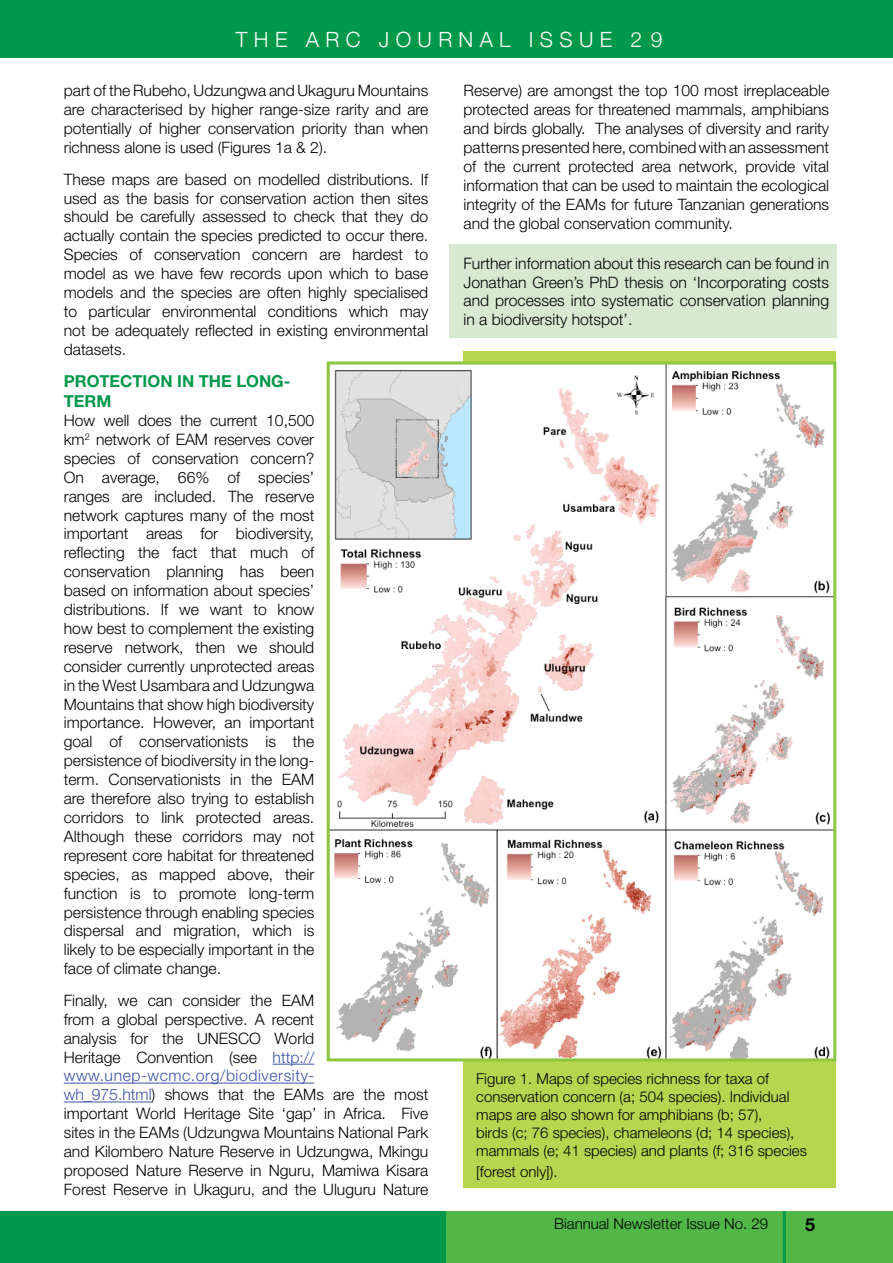
<style>
.page{position:relative;width:893px;height:1263px;background:#fff}
.page>*{position:absolute;margin:0;border:0;box-sizing:border-box;transform-origin:0 0}
.t1{font:300 21px "Helvetica Neue";letter-spacing:.3em;color:#fff}
.t2{font:700 18px "Helvetica Neue LT Std";color:#000}
.t3{font:700 16.5px/19.8px "Helvetica Neue LT Std";color:#00984a}
.t4{font:300 15.75px/18.9px "Helvetica Neue LT Std";color:#000;text-align:justify}
.t5{font:300 15px/18px "Helvetica Neue LT Std";color:#000}
.s1{color:#3953a4}
</style>
<div class="page">
<div style="left:0;top:0;width:893px;height:58px;background:#00984a"></div>
<div style="left:0;top:1211px;width:468px;height:52px;background:#00984a"></div>
<div style="left:446px;top:1211px;width:447px;height:52px;background:#51b848"></div>
<hr style="left:783px;top:1211px;width:3px;height:52px;background:#00984a">
<div style="left:449px;top:244px;width:387px;height:94px;background:#d8e9d2"></div>
<div style="left:463px;top:351px;width:373px;height:837px;background:#b8d54f"></div>
<hr style="left:273px;top:1064px;width:41px;height:1px;background:#3953a4">
<hr style="left:64px;top:1083px;width:250px;height:1px;background:#3953a4">
<hr style="left:64px;top:1101px;width:88px;height:1px;background:#3953a4">
<img style="left:331px;top:365px;width:501px;height:692px">
<div style="left:327px;top:361px;width:509px;height:700px;border:3px solid #8dc63f"></div>
<h1 class="t1" style="left:236px;top:22px;width:428px">THE ARC JOURNAL ISSUE 29</h1>
<p class="t4" style="left:64px;top:81px;width:366px">part of the Rubeho, Udzungwa and Ukaguru Mountains are characterised by higher range-size rarity and are potentially of higher conservation priority than when richness alone is used (Figures 1a &amp; 2).</p>
<p class="t4" style="left:64px;top:169px;width:366px">These maps are based on modelled distributions. If used as the basis for conservation action then sites should be carefully assessed to check that they do actually contain the species predicted to occur there.<br>Species of conservation concern are hardest to model as we have few records upon which to base models and the species are often highly specialised to particular environmental conditions which may not be adequately reflected in existing environmental datasets.</p>
<p class="t3" style="left:64px;top:371px;width:228px">PROTECTION IN THE LONG-<br>TERM</p>
<p class="t4" style="left:64px;top:411px;width:252px">How well does the current 10,500 km<sup>2</sup> network of EAM reserves cover species of conservation concern?<br>On average, 66% of species’ ranges are included. The reserve network captures many of the most important areas for biodiversity, reflecting the fact that much of conservation planning has been based on information about species’ distributions. If we want to know how best to complement the existing reserve network, then we should consider currently unprotected areas in the West Usambara and Udzungwa Mountains that show high biodiversity importance. However, an important goal of conservationists is the persistence of biodiversity in the long&shy;term. Conservationists in the EAM are therefore also trying to establish corridors to link protected areas.<br>Although these corridors may not represent core habitat for threatened species, as mapped above, their function is to promote long-term persistence through enabling species dispersal and migration, which is likely to be especially important in the face of climate change.</p>
<p class="t4" style="left:64px;top:990px;width:366px;text-align:left">Finally, we can consider the EAM<br>from a global perspective. A recent<br>analysis for the UNESCO World<br>Heritage Convention (see <span class="s1">http:// www.unep-wcmc.org/biodiversity-<br>wh_975.html</span>) shows that the EAMs are the most important World Heritage Site ‘gap’ in Africa. Five sites in the EAMs (Udzungwa Mountains National Park and Kilombero Nature Reserve in Udzungwa, Mkingu proposed Nature Reserve in Nguru, Mamiwa Kisara Forest Reserve in Ukaguru, and the Uluguru Nature</p>
<p class="t4" style="left:463px;top:81px;width:367px">Reserve) are amongst the top 100 most irreplaceable protected areas for threatened mammals, amphibians and birds globally. The analyses of diversity and rarity patterns presented here, combined with an assessment of the current protected area network, provide vital information that can be used to maintain the ecological integrity of the EAMs for future Tanzanian generations and the global conservation community.</p>
<p class="t4" style="left:463px;top:253px;width:367px">Further information about this research can be found in Jonathan Green’s PhD thesis on ‘Incorporating costs and processes into systematic conservation planning in a biodiversity hotspot’.</p>
<p class="t5" style="left:476px;top:1069px;width:332px">Figure 1. Maps of species richness for taxa of conservation concern (a; 504 species). Individual maps are also shown for amphibians (b; 57),<br>birds (c; 76 species), chameleons (d; 14 species), mammals (e; 41 species) and plants (f; 316 species</p>
<p class="t5" style="left:476px;top:1162px;width:83px">[forest only]).</p>
<p class="t5" style="left:554px;top:1214px;width:215px">Biannual Newsletter Issue No. 29</p>
<p class="t2" style="left:805px;top:1213px;width:12px">5</p>
</div>
